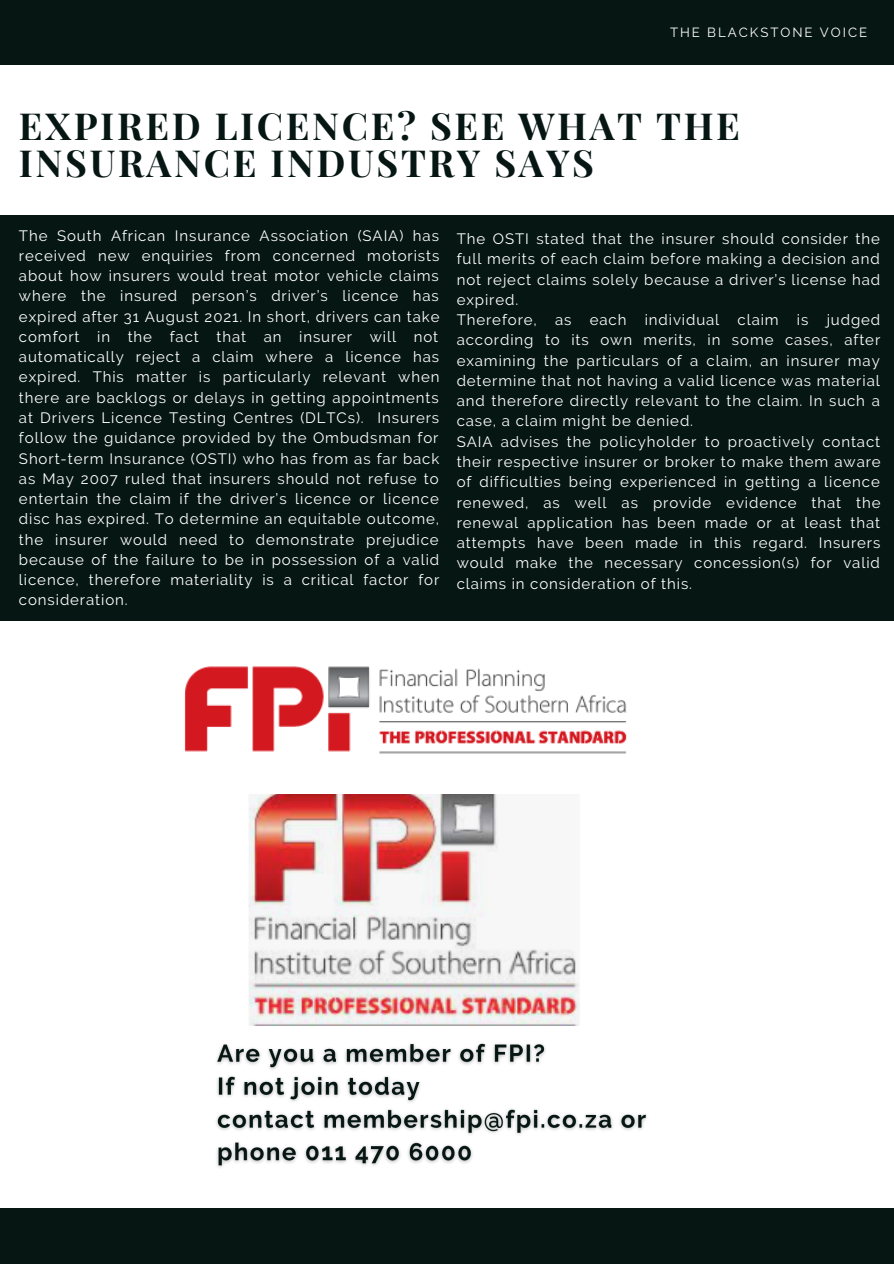
<style>
.page{position:relative;width:894px;height:1264px;background:#fff}
.page>*{position:absolute;margin:0;border:0;box-sizing:border-box;transform-origin:0 0}
.t1{font:700 37.35px/37.2px "Playfair Display";letter-spacing:.07em;color:#051613}
.t2{font:15px/20.2px "Raleway";letter-spacing:.06em;color:#fff;text-align:justify}
.t3{font:13.2px "Raleway";letter-spacing:.15em;color:#fff}
</style>
<div class="page">
<div style="left:0;top:0;width:893px;height:64px;background:#051613"></div>
<div style="left:0;top:215px;width:893px;height:276px;background:#051613"></div>
<div style="left:0;top:1207px;width:893px;height:56px;background:#051613"></div>
<img style="left:184px;top:666px;width:443px;height:88px">
<div style="left:0;top:345px;width:893px;height:275px;background:#051613"></div>
<img style="left:248px;top:794px;width:332px;height:231px">
<img style="left:216px;top:1043px;width:431px;height:125px">
<p class="t3" style="left:669px;top:25px;width:199px">THE BLACKSTONE VOICE</p>
<p class="t1" style="left:19px;top:106px;width:722px">EXPIRED LICENCE? SEE WHAT THE<br>INSURANCE INDUSTRY SAYS</p>
<p class="t2" style="left:19px;top:225px;width:422px">The South African Insurance Association (SAIA) has received new enquiries from concerned motorists about how insurers would treat motor vehicle claims where the insured person’s driver’s licence has expired after 31 August 2021. In short, drivers can take comfort in the fact that an insurer will not automatically reject a claim where a licence has expired. This matter is particularly relevant when there are backlogs or delays in getting appointments at Drivers Licence Testing Centres (DLTCs). Insurers follow the guidance provided by the Ombudsman for Short-term Insurance (OSTI) who has from as far back as May 2007 ruled that insurers should not refuse to entertain the claim if the driver’s licence or licence disc has expired. To determine an equitable outcome, the insurer would need to demonstrate prejudice because of the failure to be in possession of a valid licence, therefore materiality is a critical factor for consideration.</p>
<p class="t2" style="left:456px;top:228px;width:425px">The OSTI stated that the insurer should consider the full merits of each claim before making a decision and not reject claims solely because a driver’s license had expired.</p>
<p class="t2" style="left:456px;top:310px;width:425px">Therefore, as each individual claim is judged according to its own merits, in some cases, after examining the particulars of a claim, an insurer may determine that not having a valid licence was material and therefore directly relevant to the claim. In such a case, a claim might be denied.</p>
<p class="t2" style="left:456px;top:431px;width:425px">SAIA advises the policyholder to proactively contact their respective insurer or broker to make them aware of difficulties being experienced in getting a licence renewed, as well as provide evidence that the renewal application has been made or at least that attempts have been made in this regard. Insurers would make the necessary concession(s) for valid claims in consideration of this.</p>
</div>
